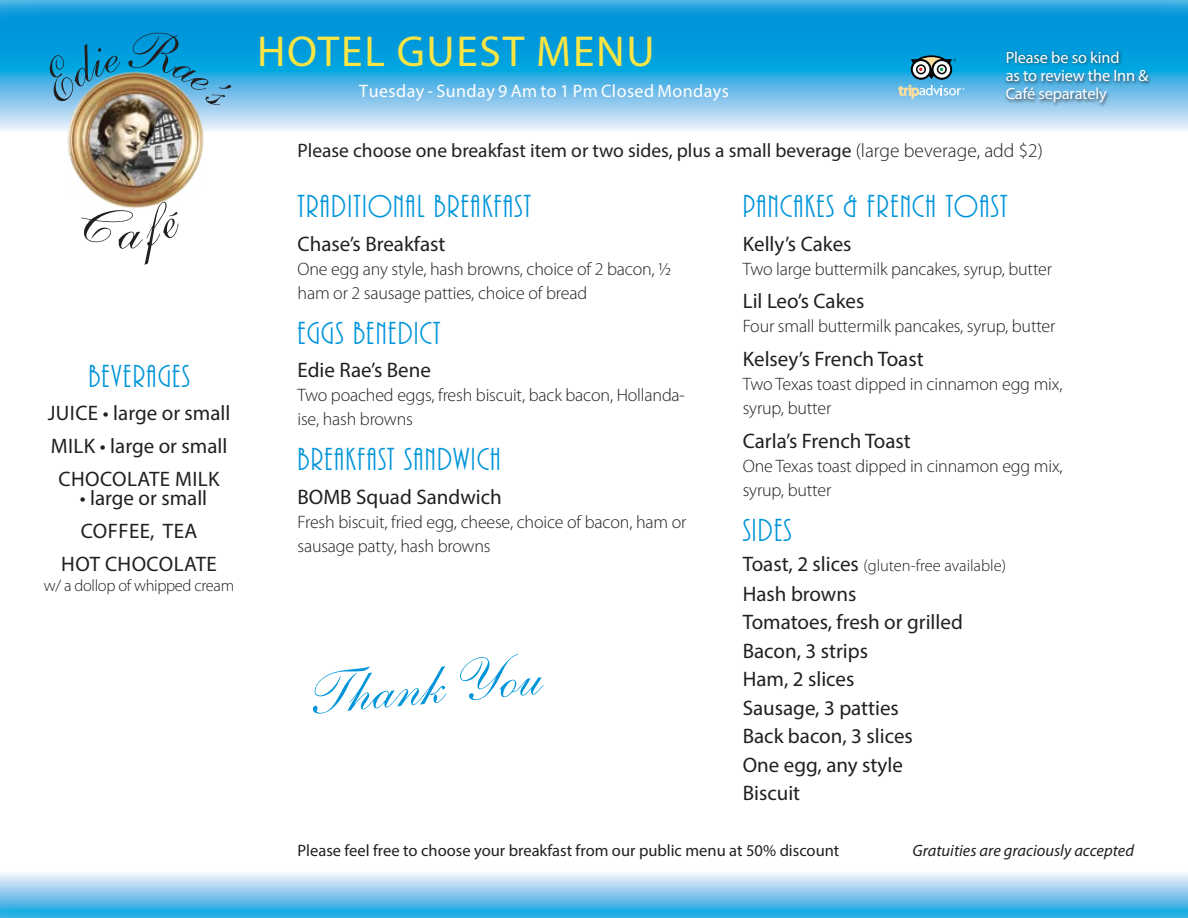
<style>
.page{position:relative;width:1188px;height:918px;background:#fff}
.page>*{position:absolute;margin:0;border:0;box-sizing:border-box;transform-origin:0 0}
.t1{font:60px "Shelley LT Std Script";color:#0095da}
.t2{font:43.5px "Myriad Pro";letter-spacing:.04em;color:#f9e543}
.t3{font:33px "ARBONNIE";letter-spacing:.04em;color:#0095da}
.t4{font:21px/28.5px "Myriad Pro";color:#231f20;text-align:center}
.t5{font:19.5px "Myriad Pro";color:#231f20}
.t6{font:300 18px/24px "Myriad Pro";letter-spacing:-.01em;color:#231f20}
.t7{font:18px "Myriad Pro";letter-spacing:.025em;color:#fff}
.t8{font:16.5px "Myriad Pro";color:#231f20}
.t9{font:300 16.5px "Myriad Pro";letter-spacing:-.015em;color:#231f20}
.t10{font:italic 16.5px "Myriad Pro";color:#231f20}
.t11{font:16.35px/18.1px "Myriad Pro";letter-spacing:-.01em;color:#fff}
.s1{font-weight:300}
.s2{font-weight:400;font-size:21px}
</style>
<div class="page">
<svg style="left:0;top:0;width:1188px;height:131px;background:#43b0e4"></svg>
<svg style="left:0;top:873px;width:1188px;height:45px;background:#7fc7ec"></svg>
<svg style="left:48px;top:44px;width:72px;height:59px;background:#1491c5"></svg>
<svg style="left:128px;top:30px;width:103px;height:75px;background:#1196ce"></svg>
<svg style="left:81px;top:211px;width:98px;height:54px"></svg>
<img style="left:65px;top:69px;width:140px;height:142px">
<svg style="left:898px;top:55px;width:67px;height:43px;background:#61a6c1"></svg>
<div style="left:1004px;top:49px;width:148px;height:58px;background:#231f20;opacity:.6"></div>
<h3 class="t3" style="left:88px;top:359px;width:103px">BEVERAGES</h3>
<p class="t4" style="left:48px;top:396px;width:184px;line-height:33px">JUICE • large or small<br>MILK • large or small<br>CHOCOLATE MILK</p>
<p class="t4" style="left:61px;top:481px;width:157px;line-height:33px">• large or small<br>COFFEE, TEA<br>HOT CHOCOLATE</p>
<p class="t9" style="left:44px;top:576px;width:192px">w/ a dollop of whipped cream</p>
<h2 class="t2" style="left:257px;top:24px;width:399px">HOTEL GUEST MENU</h2>
<p class="t7" style="left:359px;top:80px;width:371px">Tuesday - Sunday 9 Am to 1 Pm Closed Mondays</p>
<p class="t11" style="left:1006px;top:48px;width:144px">Please be so kind<br>as to review the Inn &amp;<br>Café separately</p>
<p class="t5" style="left:298px;top:139px;width:747px">Please choose one breakfast item or two sides, plus a small beverage <span class="s1">(large beverage, add $2)</span></p>
<h3 class="t3" style="left:298px;top:189px;width:235px">TRADITIONAL BREAKFAST</h3>
<p class="t4" style="left:298px;top:229px;width:149px">Chase’s Breakfast</p>
<p class="t6" style="left:298px;top:257px;width:375px">One egg any style, hash browns, choice of 2 bacon, ½ ham or 2 sausage patties, choice of bread</p>
<h3 class="t3" style="left:298px;top:316px;width:144px">EGGS BENEDICT</h3>
<p class="t4" style="left:298px;top:356px;width:135px">Edie Rae’s Bene</p>
<p class="t6" style="left:298px;top:384px;width:389px">Two poached eggs, fresh biscuit, back bacon, Hollanda&shy;ise, hash browns</p>
<h3 class="t3" style="left:298px;top:443px;width:205px">BREAKFAST SANDWICH</h3>
<p class="t4" style="left:298px;top:483px;width:206px">BOMB Squad Sandwich</p>
<p class="t6" style="left:298px;top:510px;width:390px">Fresh biscuit, fried egg, cheese, choice of bacon, ham or sausage patty, hash browns</p>
<h3 class="t3" style="left:743px;top:189px;width:266px">PANCAKES &amp; FRENCH TOAST</h3>
<p class="t4" style="left:743px;top:229px;width:110px">Kelly’s Cakes</p>
<p class="t6" style="left:743px;top:257px;width:311px">Two large buttermilk pancakes, syrup, butter</p>
<p class="t4" style="left:743px;top:287px;width:123px">Lil Leo’s Cakes</p>
<p class="t6" style="left:743px;top:315px;width:314px">Four small buttermilk pancakes, syrup, butter</p>
<p class="t4" style="left:743px;top:345px;width:182px">Kelsey’s French Toast</p>
<p class="t6" style="left:743px;top:372px;width:321px">Two Texas toast dipped in cinnamon egg mix, syrup, butter</p>
<p class="t4" style="left:743px;top:426px;width:170px">Carla’s French Toast</p>
<p class="t6" style="left:743px;top:454px;width:321px">One Texas toast dipped in cinnamon egg mix, syrup, butter</p>
<h3 class="t3" style="left:743px;top:513px;width:50px">SIDES</h3>
<p class="t9" style="left:743px;top:556px;width:265px"><span class="s2">Toast, 2 slices</span> (gluten-free available)</p>
<p class="t4" style="left:743px;top:579px;width:222px;text-align:left">Hash browns<br>Tomatoes, fresh or grilled<br>Bacon, 3 strips<br>Ham, 2 slices<br>Sausage, 3 patties<br>Back bacon, 3 slices<br>One egg, any style<br>Biscuit</p>
<h1 class="t1" style="left:308px;top:659px;width:232px;rotate:-5deg">Thank You</h1>
<p class="t8" style="left:298px;top:840px;width:543px">Please feel free to choose your breakfast from our public menu at 50% discount</p>
<p class="t10" style="left:913px;top:842px;width:223px">Gratuities are graciously accepted</p>
</div>
